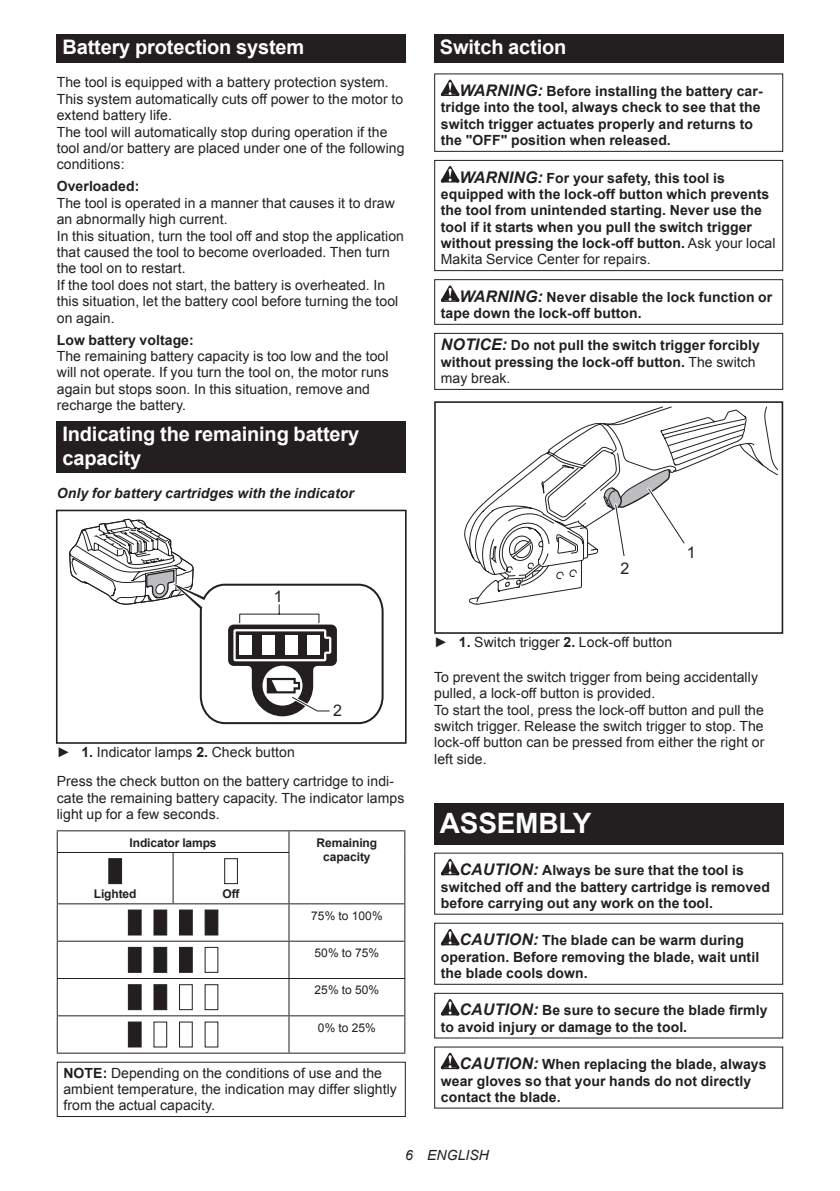
<style>
.page{position:relative;width:840px;height:1191px;background:#fff}
.page>*{position:absolute;margin:0;border:0;box-sizing:border-box;transform-origin:0 0}
.t1{font:700 28px "Arial";letter-spacing:-.01em;color:#fff}
.t2{font:700 20px/23.4px "Arial";letter-spacing:-.01em;color:#fff}
.t3{font:16px "Arial";color:#231f20}
.t4{font:14px/16.4px "Arial";letter-spacing:.005em;color:#231f20}
.t5{font:700 14px/16.4px "Arial";letter-spacing:.005em;color:#231f20}
.t6{font:italic 700 14px "Arial";letter-spacing:.005em;color:#231f20}
.t7{font:italic 14px "Arial";letter-spacing:.005em;color:#231f20}
.t8{font:700 12px/14px "Arial";letter-spacing:-.01em;color:#231f20;text-align:center}
.t9{font:12px "Arial";letter-spacing:.005em;color:#231f20}
.s1{font-weight:700}
.s2{font-style:italic;font-size:16px}
.s3{font-weight:400}
</style>
<div class="page">
<div style="left:57px;top:34px;width:348px;height:29px;background:#231f20"></div>
<div style="left:57px;top:421px;width:348px;height:52px;background:#231f20"></div>
<svg style="left:69px;top:518px;width:315px;height:207px"></svg>
<div style="left:57px;top:720px;width:68px;height:23px;background:#fff"></div>
<div style="left:56px;top:509px;width:350px;height:235px;border:2px solid #231f20"></div>
<hr style="left:57px;top:830px;width:116px;height:1px;background:#231f20">
<svg style="left:57px;top:831px;width:1px;height:21px"></svg>
<hr style="left:173px;top:830px;width:116px;height:1px;background:#231f20">
<hr style="left:289px;top:830px;width:116px;height:1px;background:#231f20">
<svg style="left:288px;top:831px;width:1px;height:21px"></svg>
<svg style="left:404px;top:831px;width:1px;height:21px"></svg>
<hr style="left:57px;top:852px;width:116px;height:1px;background:#231f20">
<hr style="left:57px;top:853px;width:1px;height:50px;background:#231f20">
<hr style="left:173px;top:852px;width:116px;height:1px;background:#231f20">
<hr style="left:172px;top:853px;width:1px;height:50px;background:#231f20">
<hr style="left:288px;top:853px;width:1px;height:50px;background:#231f20">
<hr style="left:404px;top:852px;width:1px;height:51px;background:#231f20">
<hr style="left:57px;top:903px;width:116px;height:1px;background:#231f20">
<hr style="left:57px;top:904px;width:1px;height:36px;background:#231f20">
<hr style="left:173px;top:903px;width:116px;height:1px;background:#231f20">
<hr style="left:289px;top:903px;width:116px;height:1px;background:#231f20">
<hr style="left:288px;top:904px;width:1px;height:36px;background:#231f20">
<hr style="left:404px;top:904px;width:1px;height:36px;background:#231f20">
<hr style="left:57px;top:940px;width:116px;height:1px;background:#231f20">
<hr style="left:57px;top:941px;width:1px;height:37px;background:#231f20">
<hr style="left:173px;top:940px;width:116px;height:1px;background:#231f20">
<hr style="left:289px;top:940px;width:116px;height:1px;background:#231f20">
<hr style="left:288px;top:941px;width:1px;height:37px;background:#231f20">
<hr style="left:404px;top:941px;width:1px;height:37px;background:#231f20">
<hr style="left:57px;top:978px;width:116px;height:1px;background:#231f20">
<hr style="left:57px;top:979px;width:1px;height:36px;background:#231f20">
<hr style="left:173px;top:978px;width:116px;height:1px;background:#231f20">
<hr style="left:289px;top:978px;width:116px;height:1px;background:#231f20">
<hr style="left:288px;top:979px;width:1px;height:36px;background:#231f20">
<hr style="left:404px;top:979px;width:1px;height:36px;background:#231f20">
<hr style="left:57px;top:1015px;width:116px;height:1px;background:#231f20">
<hr style="left:57px;top:1016px;width:1px;height:36px;background:#231f20">
<hr style="left:173px;top:1015px;width:116px;height:1px;background:#231f20">
<hr style="left:289px;top:1015px;width:116px;height:1px;background:#231f20">
<hr style="left:288px;top:1016px;width:1px;height:36px;background:#231f20">
<hr style="left:404px;top:1016px;width:1px;height:36px;background:#231f20">
<hr style="left:57px;top:1052px;width:116px;height:1px;background:#231f20">
<hr style="left:173px;top:1052px;width:116px;height:1px;background:#231f20">
<hr style="left:289px;top:1052px;width:116px;height:1px;background:#231f20">
<svg style="left:108px;top:858px;width:14px;height:26px"></svg>
<svg style="left:224px;top:858px;width:14px;height:26px"></svg>
<svg style="left:128px;top:909px;width:14px;height:26px"></svg>
<svg style="left:153px;top:909px;width:15px;height:26px"></svg>
<svg style="left:179px;top:909px;width:14px;height:26px"></svg>
<svg style="left:204px;top:909px;width:14px;height:26px"></svg>
<svg style="left:128px;top:947px;width:14px;height:25px"></svg>
<svg style="left:153px;top:947px;width:15px;height:25px"></svg>
<svg style="left:179px;top:947px;width:39px;height:25px"></svg>
<svg style="left:128px;top:984px;width:14px;height:26px"></svg>
<svg style="left:153px;top:984px;width:65px;height:26px"></svg>
<svg style="left:128px;top:1021px;width:90px;height:26px"></svg>
<div style="left:57px;top:1061px;width:348px;height:56px;border:1px solid #231f20"></div>
<div style="left:434px;top:34px;width:348px;height:29px;background:#231f20"></div>
<svg style="left:440px;top:80px;width:19px;height:16px"></svg>
<div style="left:434px;top:73px;width:348px;height:79px;border:1px solid #231f20"></div>
<svg style="left:440px;top:166px;width:19px;height:16px"></svg>
<div style="left:434px;top:160px;width:348px;height:111px;border:1px solid #231f20"></div>
<svg style="left:440px;top:285px;width:19px;height:17px"></svg>
<div style="left:434px;top:279px;width:348px;height:46px;border:1px solid #231f20"></div>
<div style="left:434px;top:333px;width:348px;height:57px;border:1px solid #231f20"></div>
<div style="left:434px;top:401px;width:348px;height:233px;border:2px solid #231f20"></div>
<svg style="left:468px;top:406px;width:310px;height:198px"></svg>
<div style="left:434px;top:803px;width:348px;height:41px;background:#231f20"></div>
<svg style="left:440px;top:859px;width:19px;height:16px"></svg>
<svg style="left:440px;top:929px;width:19px;height:16px"></svg>
<div style="left:434px;top:922px;width:348px;height:62px;border:1px solid #231f20"></div>
<svg style="left:440px;top:999px;width:19px;height:16px"></svg>
<div style="left:434px;top:992px;width:348px;height:46px;border:1px solid #231f20"></div>
<svg style="left:440px;top:1052px;width:19px;height:17px"></svg>
<h2 class="t2" style="left:62px;top:36px;width:243px">Battery protection system</h2>
<p class="t4" style="left:57px;top:74px;width:349px">The tool is equipped with a battery protection system.<br>This system automatically cuts off power to the motor to extend battery life.<br>The tool will automatically stop during operation if the tool and/or battery are placed under one of the following conditions:</p>
<p class="t5" style="left:57px;top:179px;width:84px">Overloaded:</p>
<p class="t4" style="left:57px;top:195px;width:348px">The tool is operated in a manner that causes it to draw an abnormally high current.<br>In this situation, turn the tool off and stop the application that caused the tool to become overloaded. Then turn the tool on to restart.<br>If the tool does not start, the battery is overheated. In this situation, let the battery cool before turning the tool on again.</p>
<p class="t5" style="left:57px;top:332px;width:138px">Low battery voltage:</p>
<p class="t4" style="left:57px;top:348px;width:333px">The remaining battery capacity is too low and the tool will not operate. If you turn the tool on, the motor runs again but stops soon. In this situation, remove and recharge the battery.</p>
<h2 class="t2" style="left:62px;top:423px;width:298px">Indicating the remaining battery capacity</h2>
<p class="t6" style="left:57px;top:484px;width:298px">Only for battery cartridges with the indicator</p>
<p class="t3" style="left:274px;top:585px;width:10px">1</p>
<p class="t3" style="left:333px;top:699px;width:10px">2</p>
<p class="t4" style="left:57px;top:738px;width:338px;line-height:28.8px">► <span class="s1">1.</span> Indicator lamps <span class="s1">2.</span> Check button<br>Press the check button on the battery cartridge to indi-</p>
<p class="t4" style="left:57px;top:789px;width:349px">cate the remaining battery capacity. The indicator lamps light up for a few seconds.</p>
<p class="t8" style="left:129px;top:836px;width:88px">Indicator lamps</p>
<p class="t8" style="left:316px;top:836px;width:62px">Remaining capacity</p>
<p class="t8" style="left:94px;top:887px;width:44px">Lighted</p>
<p class="t8" style="left:222px;top:887px;width:19px">Off</p>
<p class="t9" style="left:311px;top:907px;width:73px">75% to 100%</p>
<p class="t9" style="left:314px;top:945px;width:66px">50% to 75%</p>
<p class="t9" style="left:314px;top:982px;width:66px">25% to 50%</p>
<p class="t9" style="left:318px;top:1019px;width:59px">0% to 25%</p>
<p class="t4" style="left:63px;top:1064px;width:335px"><span class="s1">NOTE:</span> Depending on the conditions of use and the ambient temperature, the indication may differ slightly from the actual capacity.</p>
<h2 class="t2" style="left:439px;top:36px;width:128px">Switch action</h2>
<p class="t5" style="left:440px;top:83px;width:323px;text-indent:19px"><span class="s2">WARNING:</span> Before installing the battery car&shy;tridge into the tool, always check to see that the switch trigger actuates properly and returns to the "OFF" position when released.</p>
<p class="t5" style="left:440px;top:170px;width:336px;text-indent:19px"><span class="s2">WARNING:</span> For your safety, this tool is equipped with the lock-off button which prevents the tool from unintended starting. Never use the tool if it starts when you pull the switch trigger without pressing the lock-off button. <span class="s3">Ask your local Makita Service Center for repairs.</span></p>
<p class="t5" style="left:440px;top:289px;width:333px;text-indent:19px"><span class="s2">WARNING:</span> Never disable the lock function or tape down the lock-off button.</p>
<p class="t5" style="left:440px;top:338px;width:320px"><span class="s2">NOTICE:</span> Do not pull the switch trigger forcibly without pressing the lock-off button. <span class="s3">The switch may break.</span></p>
<p class="t3" style="left:620px;top:557px;width:10px">2</p>
<p class="t3" style="left:686px;top:541px;width:10px">1</p>
<p class="t4" style="left:434px;top:634px;width:239px">► <span class="s1">1.</span> Switch trigger <span class="s1">2.</span> Lock-off button</p>
<p class="t4" style="left:434px;top:669px;width:331px">To prevent the switch trigger from being accidentally pulled, a lock-off button is provided.<br>To start the tool, press the lock-off button and pull the switch trigger. Release the switch trigger to stop. The lock-off button can be pressed from either the right or left side.</p>
<h1 class="t1" style="left:439px;top:804px;width:153px">ASSEMBLY</h1>
<p class="t5" style="left:440px;top:862px;width:330px;text-indent:19px"><span class="s2">CAUTION:</span> Always be sure that the tool is switched off and the battery cartridge is removed before carrying out any work on the tool.</p>
<p class="t5" style="left:440px;top:932px;width:320px;text-indent:19px"><span class="s2">CAUTION:</span> The blade can be warm during operation. Before removing the blade, wait until the blade cools down.</p>
<p class="t5" style="left:440px;top:1002px;width:328px;text-indent:19px"><span class="s2">CAUTION:</span> Be sure to secure the blade firmly to avoid injury or damage to the tool.</p>
<p class="t5" style="left:440px;top:1056px;width:327px;text-indent:19px"><span class="s2">CAUTION:</span> When replacing the blade, always wear gloves so that your hands do not directly contact the blade.</p>
<p class="t7" style="left:405px;top:1146px;width:85px">6 ENGLISH</p>
</div>
